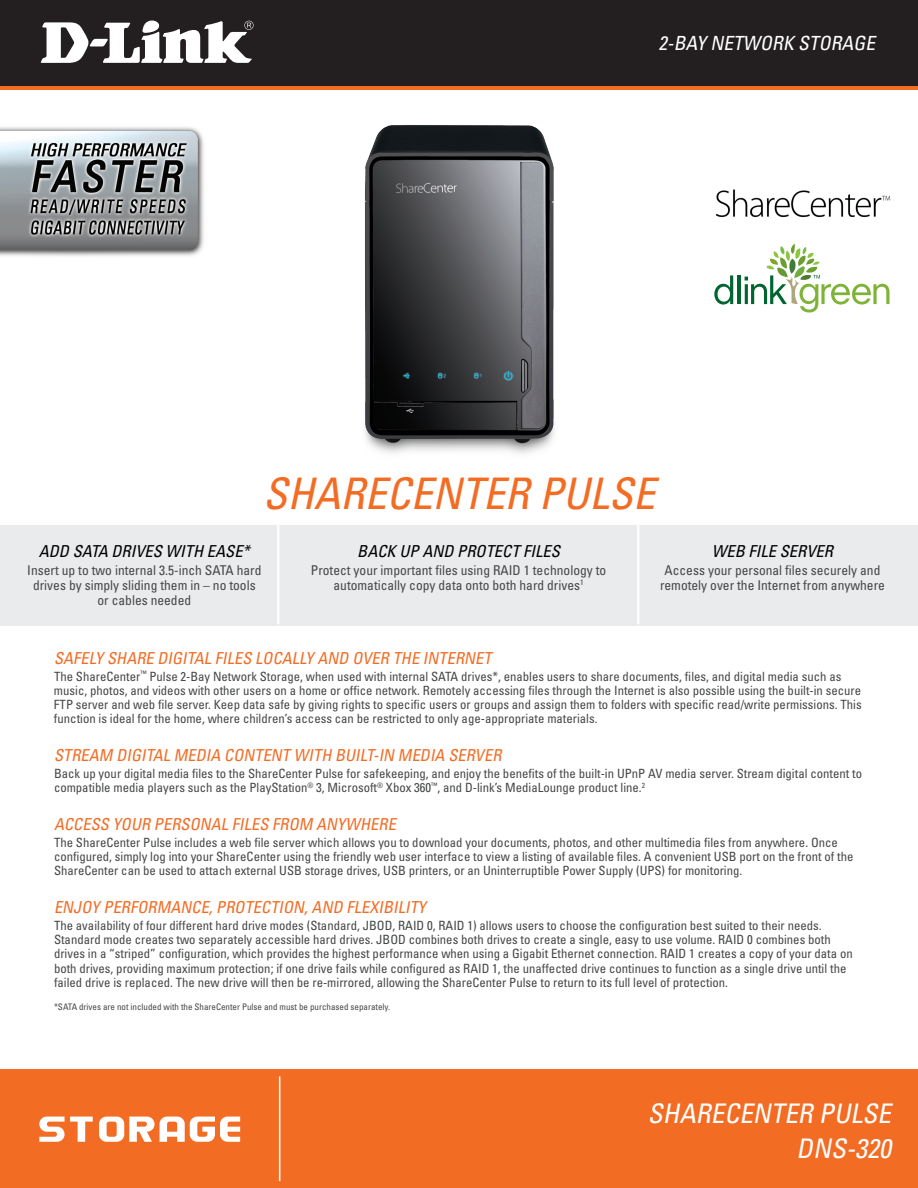
<style>
.page{position:relative;width:918px;height:1188px;background:#fff}
.page>*{position:absolute;margin:0;border:0;box-sizing:border-box;transform-origin:0 0}
.t1{font:italic condensed 43.5px "Univers";color:#f36c24}
.t2{font:italic condensed 27px/34.8px "Univers";color:#fff;text-align:right}
.t3{font:italic condensed 19.5px "Univers";color:#fff}
.t4{font:italic condensed 16.5px "Univers";color:#f36c24}
.t5{font:italic condensed 16.5px "Univers";color:#000}
.t6{font:condensed 13.5px/15px "Univers";color:#454647;text-align:center}
.t7{font:condensed 12.75px/14.2px "Univers";color:#454647}
.t8{font:condensed 9px "Univers";color:#454647}
</style>
<div class="page">
<div style="left:0;top:1070px;width:918px;height:118px;background:#f36c24"></div>
<svg style="left:39px;top:1117px;width:201px;height:25px"></svg>
<hr style="left:279px;top:1076px;width:1px;height:105px;background:#fff">
<div style="left:0;top:0;width:918px;height:89px;background:linear-gradient(to right,#f36c24,#f36c24)"></div>
<div style="left:0;top:0;width:918px;height:85px;background:#231f20"></div>
<svg style="left:41px;top:20px;width:213px;height:43px"></svg>
<div style="left:0;top:525px;width:918px;height:101px;background:#eaebec"></div>
<hr style="left:277px;top:525px;width:2px;height:99px;background:#fff">
<hr style="left:637px;top:525px;width:2px;height:99px;background:#fff">
<img style="left:715px;top:189px;width:176px;height:29px">
<img style="left:364px;top:125px;width:191px;height:329px">
<img style="left:0;top:127px;width:204px;height:129px">
<svg style="left:714px;top:275px;width:19px;height:30px"></svg>
<hr style="left:737px;top:275px;width:4px;height:29px;background:#00652e">
<svg style="left:745px;top:244px;width:144px;height:69px"></svg>
<h3 class="t3" style="left:659px;top:31px;width:222px">2-BAY N ETWORK STORAGE</h3>
<h1 class="t1" style="left:263px;top:466px;width:393px">SHARECENTER PULSE</h1>
<p class="t5" style="left:39px;top:541px;width:53px">ADD SATA</p>
<p class="t5" style="left:112px;top:541px;width:140px">DRIVES WITH EA SE*</p>
<p class="t6" style="left:27px;top:562px;width:194px">Insert up to two internal 3.5-inch SATA</p>
<p class="t6" style="left:237px;top:562px;width:26px">hard</p>
<p class="t6" style="left:33px;top:577px;width:224px">drives by simply sliding them in – no tools</p>
<p class="t6" style="left:98px;top:592px;width:95px">or cables needed</p>
<p class="t5" style="left:357px;top:541px;width:204px">BA CK UP AND PROTECT FILES</p>
<p class="t6" style="left:311px;top:562px;width:297px">Protect your important files using RAID 1 technology to automatically copy data onto both hard drives<sup>1</sup></p>
<p class="t5" style="left:712px;top:541px;width:123px">WEB FILE SERVER</p>
<p class="t6" style="left:660px;top:562px;width:226px">Access your personal files securely and remotely over the Internet from anywhere</p>
<p class="t4" style="left:54px;top:648px;width:73px">SAFELY SHARE</p>
<p class="t4" style="left:158px;top:648px;width:134px">DIGITAL FILES LOCALLY</p>
<p class="t4" style="left:318px;top:648px;width:86px">AN D OVER THE</p>
<p class="t4" style="left:423px;top:648px;width:15px">INTERNET</p>
<p class="t7" style="left:54px;top:669px;width:392px">The ShareCenter<sup>™</sup> Pulse 2-Bay N etwork Storage, when used with internal SATA</p>
<p class="t7" style="left:54px;top:669px;width:809px;text-indent:407px">drives*, enables users to share documents, files, and digital media such as music, photos, and videos with other users on a home or office network. Remotely accessing files through the Internet is also possible using the built-in secure FTP server and web file server. Keep data safe by giving rights to specific users or groups and assign them to folders with specific read/write permissions. This function is ideal for the home, where children’s access can be restricted to only age-appropriate materials.</p>
<p class="t4" style="left:54px;top:745px;width:20px">STREA</p>
<p class="t4" style="left:99px;top:745px;width:146px">M DIGITAL MEDIA CONTENT</p>
<p class="t4" style="left:294px;top:745px;width:201px">WITH BU ILT-IN MEDIA SERVER</p>
<p class="t7" style="left:54px;top:766px;width:810px">Back up your digital media files to the ShareCenter Pulse for safekeeping, and enjoy the benefits of the built-in U PnP AV media server. Stream digital content to compatible media players such as the PlayStation<sup>®</sup> 3, Microsoft<sup>®</sup> Xbox 360<sup>™</sup>, and D-link’s MediaLounge product line.<sup>2</sup></p>
<p class="t4" style="left:54px;top:814px;width:347px">ACCESS YOUR PERSONAL FI LES FROM ANYWHERE</p>
<p class="t7" style="left:54px;top:835px;width:801px">The ShareCenter Pulse includes a web file server which allows you to download your documents, photos, and other multimedia files from anywhere. Once configured, simply log into your ShareCenter using the friendly web user interface to view a listing of available files. A convenient USB port on the front of the<br>ShareCenter can be used to attach external USB storage drives, USB printers, or an Uninterruptible Power Supply (U PS) for monitoring.</p>
<p class="t4" style="left:54px;top:897px;width:182px">ENJOY PERFORMAN CE,PROTE</p>
<p class="t4" style="left:261px;top:897px;width:159px">CTION,AN D FLEXIBILITY</p>
<p class="t7" style="left:54px;top:918px;width:800px">The availability of four different hard drive modes (Standard, JBO D, RAID 0, RAID 1) allows users to choose the configuration best suited to their needs.<br>Standard mode creates two separately accessible hard drives. JBO D combines both drives to create a single, easy to use volume. RAID 0 combines both drives in a “striped” configuration, which provides the highest performance when using a Gigabit Ethernet connection. RAID 1 creates a copy of your data on both drives, providing maximum protection; if one drive fails while configured as RAID 1, the unaffected drive continues to function as a single drive until the failed drive is replaced. The new drive will then be re-mirrored, allowing the ShareCenter Pulse to return to its full level of protection.</p>
<p class="t8" style="left:54px;top:1001px;width:15px">*SATA</p>
<p class="t8" style="left:79px;top:1001px;width:313px">drives are not included with the ShareCenter Pulse and must be purchased separately.</p>
<h2 class="t2" style="left:648px;top:1095px;width:250px">SHARECENTER PULSE<br>DNS-320</h2>
</div>
